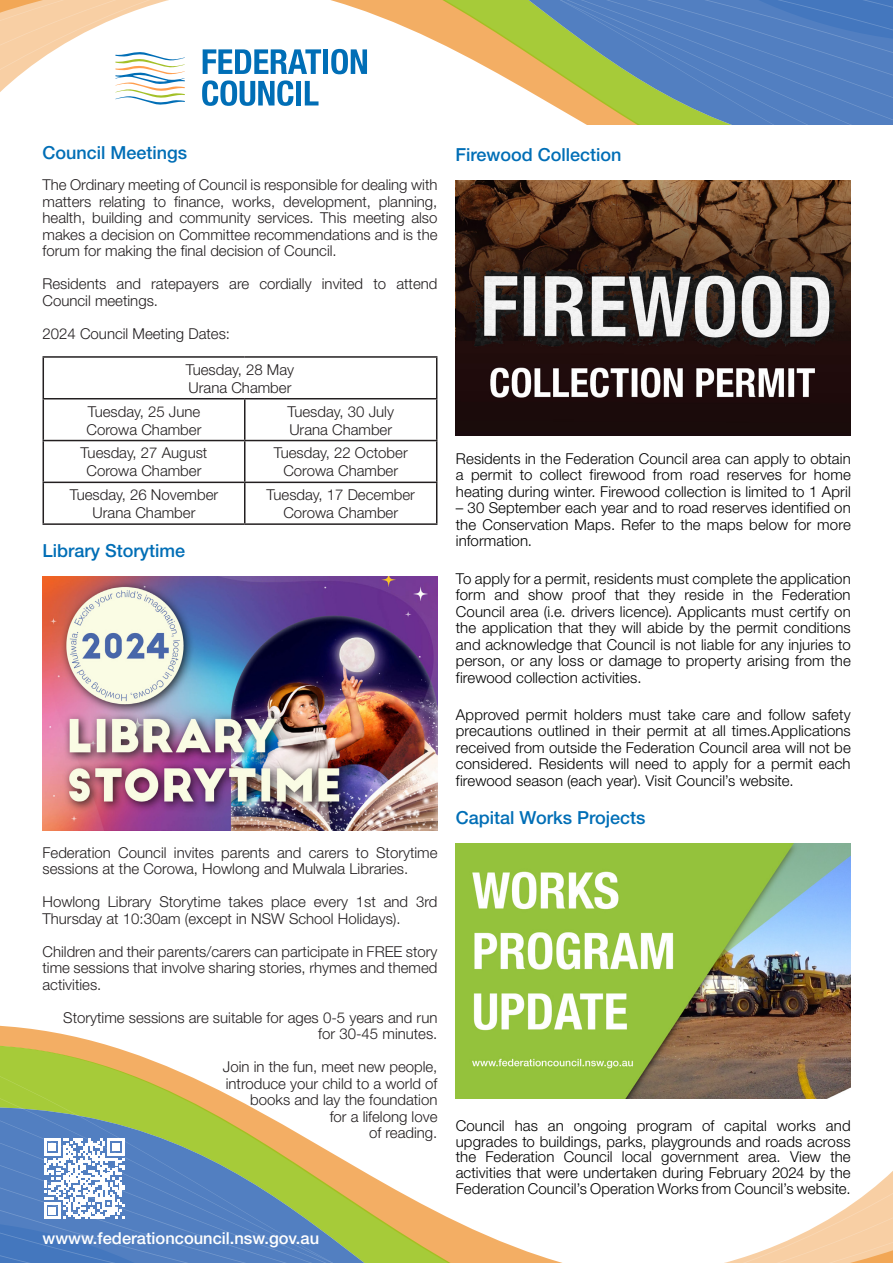
<style>
.page{position:relative;width:893px;height:1263px;background:#fff}
.page>*{position:absolute;margin:0;border:0;box-sizing:border-box;transform-origin:0 0}
.t1{font:500 18px "Helvetica Neue";color:#006eb6}
.t2{font:500 16.5px "Helvetica Neue";color:#fff}
.Paragraph_Style_1{font:300 15px/16.5px "Helvetica Neue";letter-spacing:.005em;color:#000;text-align:justify}
.t3{font:300 15px/16.5px "Helvetica Neue";color:#231f20}
</style>
<div class="page">
<svg style="left:367px;top:0;width:526px;height:124px"></svg>
<svg style="left:0;top:0;width:367px;height:106px"></svg>
<svg style="left:0;top:1025px;width:851px;height:20px"></svg>
<svg style="left:0;top:1051px;width:893px;height:212px"></svg>
<svg style="left:0;top:1138px;width:363px;height:125px;background:#7a9aad"></svg>
<hr style="left:43px;top:356px;width:202px;height:2px;background:#231f20">
<hr style="left:43px;top:358px;width:1px;height:40px;background:#231f20">
<hr style="left:245px;top:356px;width:192px;height:2px;background:#231f20">
<hr style="left:436px;top:358px;width:1px;height:40px;background:#231f20">
<hr style="left:43px;top:398px;width:202px;height:1px;background:#231f20">
<hr style="left:43px;top:399px;width:1px;height:41px;background:#231f20">
<hr style="left:245px;top:398px;width:192px;height:1px;background:#231f20">
<hr style="left:244px;top:399px;width:1px;height:41px;background:#231f20">
<hr style="left:436px;top:399px;width:1px;height:41px;background:#231f20">
<hr style="left:43px;top:440px;width:202px;height:1px;background:#231f20">
<hr style="left:43px;top:441px;width:1px;height:41px;background:#231f20">
<hr style="left:245px;top:440px;width:192px;height:1px;background:#231f20">
<hr style="left:244px;top:441px;width:1px;height:41px;background:#231f20">
<hr style="left:436px;top:441px;width:1px;height:41px;background:#231f20">
<hr style="left:43px;top:482px;width:202px;height:1px;background:#231f20">
<hr style="left:43px;top:483px;width:1px;height:40px;background:#231f20">
<hr style="left:245px;top:482px;width:192px;height:1px;background:#231f20">
<hr style="left:244px;top:483px;width:1px;height:40px;background:#231f20">
<hr style="left:436px;top:483px;width:1px;height:40px;background:#231f20">
<hr style="left:43px;top:523px;width:202px;height:2px;background:#231f20">
<hr style="left:245px;top:523px;width:192px;height:2px;background:#231f20">
<img style="left:43px;top:577px;width:394px;height:254px">
<img style="left:456px;top:844px;width:394px;height:255px">
<img style="left:455px;top:181px;width:395px;height:255px">
<p class="t1" style="left:43px;top:141px;width:146px">Council Meetings</p>
<p class="t3" style="left:43px;top:176px;width:396px;text-align:justify">The Ordinary meeting of Council is responsible for dealing with matters relating to finance, works, development, planning, health, building and community services. This meeting also makes a decision on Committee recommendations and is the forum for making the final decision of Council.</p>
<p class="t3" style="left:43px;top:275px;width:396px">Residents and ratepayers are cordially invited to attend<br>Council meetings.</p>
<p class="t3" style="left:43px;top:325px;width:189px">2024 Council Meeting Dates:</p>
<p class="t3" style="left:186px;top:361px;width:110px">Tuesday, 28 May</p>
<p class="t3" style="left:189px;top:379px;width:104px">Urana Chamber</p>
<p class="t3" style="left:88px;top:403px;width:114px">Tuesday, 25 June</p>
<p class="t3" style="left:87px;top:421px;width:116px">Corowa Chamber</p>
<p class="t3" style="left:288px;top:403px;width:108px">Tuesday, 30 July</p>
<p class="t3" style="left:289px;top:421px;width:104px">Urana Chamber</p>
<p class="t3" style="left:81px;top:444px;width:128px">Tuesday, 27 August</p>
<p class="t3" style="left:87px;top:462px;width:116px">Corowa Chamber</p>
<p class="t3" style="left:70px;top:486px;width:150px">Tuesday, 26 November</p>
<p class="t3" style="left:93px;top:504px;width:104px">Urana Chamber</p>
<p class="t1" style="left:43px;top:539px;width:144px">Library Storytime</p>
<p class="t3" style="left:274px;top:444px;width:135px">Tuesday, 22 October</p>
<p class="t3" style="left:283px;top:462px;width:116px">Corowa Chamber</p>
<p class="t3" style="left:267px;top:486px;width:150px">Tuesday, 17 December</p>
<p class="t3" style="left:283px;top:504px;width:116px">Corowa Chamber</p>
<p class="t3" style="left:43px;top:844px;width:396px">Federation Council invites parents and carers to Storytime sessions at the Corowa, Howlong and Mulwala Libraries.</p>
<p class="t3" style="left:43px;top:893px;width:396px">Howlong Library Storytime takes place every 1st and 3rd<br>Thursday at 10:30am (except in NSW School Holidays).</p>
<p class="t3" style="left:43px;top:943px;width:396px;text-align:justify">Children and their parents/carers can participate in FREE story time sessions that involve sharing stories, rhymes and themed activities.</p>
<p class="t3" style="left:63px;top:1009px;width:376px;text-align:right">Storytime sessions are suitable for ages 0-5 years and run for 30-45 minutes.</p>
<p class="t3" style="left:223px;top:1058px;width:216px;text-align:right">Join in the fun, meet new people, introduce your child to a world of books and lay the foundation<br>for a lifelong love<br>of reading.</p>
<p class="t2" style="left:43px;top:1228px;width:278px">wwww.federationcouncil.nsw.gov.au</p>
<p class="t1" style="left:455px;top:143px;width:168px">Firewood Collection</p>
<p class="Paragraph_Style_1" style="left:456px;top:450px;width:396px">Residents in the Federation Council area can apply to obtain a permit to collect firewood from road reserves for home heating during winter. Firewood collection is limited to 1 April</p>
<p class="Paragraph_Style_1" style="left:456px;top:499px;width:396px">– 30 September each year and to road reserves identified on the Conservation Maps. Refer to the maps below for more information.</p>
<p class="Paragraph_Style_1" style="left:456px;top:570px;width:396px">To apply for a permit, residents must complete the application form and show proof that they reside in the Federation Council area (i.e. drivers licence). Applicants must certify on the application that they will abide by the permit conditions and acknowledge that Council is not liable for any injuries to person, or any loss or damage to property arising from the firewood collection activities.</p>
<p class="Paragraph_Style_1" style="left:456px;top:706px;width:396px">Approved permit holders must take care and follow safety precautions outlined in their permit at all times.Applications received from outside the Federation Council area will not be considered. Residents will need to apply for a permit each firewood season (each year). Visit Council’s website.</p>
<p class="t1" style="left:456px;top:806px;width:191px">Capital Works Projects</p>
<p class="Paragraph_Style_1" style="left:456px;top:1117px;width:396px;line-height:15.8px">Council has an ongoing program of capital works and upgrades to buildings, parks, playgrounds and roads across the Federation Council local government area. View the activities that were undertaken during February 2024 by the Federation Council’s Operation Works from Council’s website.</p>
</div>
